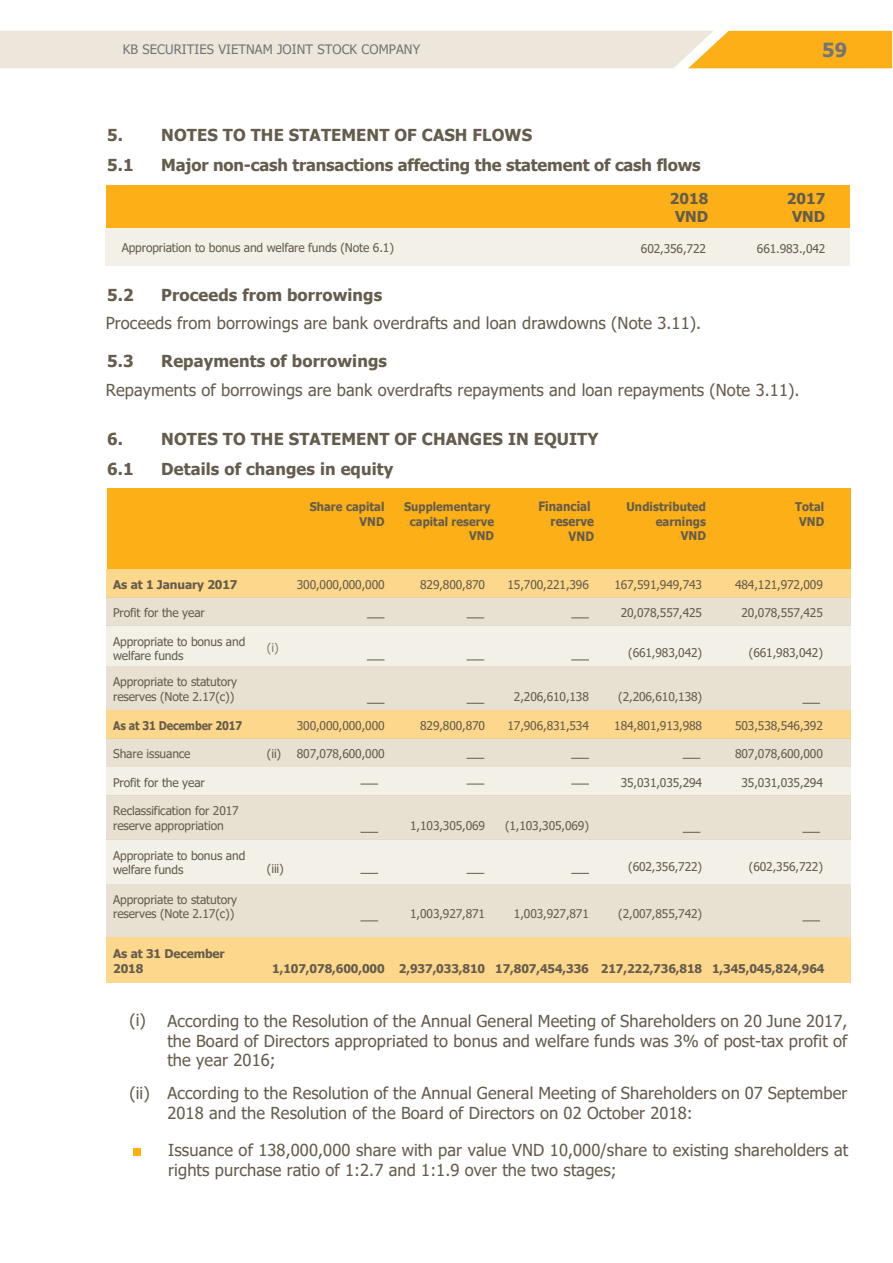
<style>
.page{position:relative;width:893px;height:1263px;background:#fff}
.page>*{position:absolute;margin:0;border:0;box-sizing:border-box;transform-origin:0 0}
.t1{font:700 19.5px "Tahoma";color:#737477}
.t2{font:16.5px/19.8px "Tahoma";letter-spacing:.005em;color:#645c4c}
.t3{font:700 16.5px/30px "Tahoma";letter-spacing:.005em;color:#645c4c}
.t4{font:700 15px/18px "Tahoma";letter-spacing:.005em;color:#645c4c;text-align:center}
.t5{font:13.05px "Tahoma";letter-spacing:.005em;color:#737477}
.t6{font:700 12.9px/15.5px "Tahoma";letter-spacing:.005em;color:#645c4c;text-align:right;scale:.89 1}
.t7{font:12px/14.4px "Tahoma";letter-spacing:-.01em;color:#645c4c}
.t8{font:700 12px/14.4px "Tahoma";letter-spacing:-.01em;color:#645c4c}
.t9{font:700 12px/14.4px "Tahoma";letter-spacing:-.01em;color:#645c4c;text-align:right;scale:.94 1}
.t10{font:700 12px/14.4px "Tahoma";letter-spacing:-.01em;color:#645c4c;text-align:right;scale:.95 1}
.t11{font:700 12px "Tahoma";letter-spacing:-.01em;color:#645c4c;scale:.89 1}
</style>
<div class="page">
<div style="left:107px;top:488px;width:743px;height:81px;background:#fcaf17"></div>
<div style="left:106px;top:569px;width:744px;height:28px;background:#fdd78b"></div>
<div style="left:106px;top:936px;width:744px;height:46px;background:#fdd78b"></div>
<div style="left:106px;top:598px;width:744px;height:28px;background:#e8e1d2"></div>
<div style="left:106px;top:626px;width:744px;height:40px;background:#f3f0e8"></div>
<div style="left:106px;top:666px;width:744px;height:44px;background:#e8e1d2"></div>
<div style="left:106px;top:710px;width:744px;height:28px;background:#fdd78b"></div>
<div style="left:106px;top:738px;width:744px;height:29px;background:#e8e1d2"></div>
<div style="left:106px;top:767px;width:744px;height:28px;background:#f3f0e8"></div>
<div style="left:106px;top:795px;width:744px;height:44px;background:#e8e1d2"></div>
<div style="left:106px;top:840px;width:744px;height:44px;background:#f3f0e8"></div>
<div style="left:106px;top:884px;width:744px;height:52px;background:#e8e1d2"></div>
<div style="left:106px;top:186px;width:744px;height:42px;background:#fcaf17"></div>
<div style="left:106px;top:228px;width:744px;height:37px;background:#f3f0e8"></div>
<div style="left:133px;top:1149px;width:7px;height:7px;background:#fcaf17"></div>
<svg style="left:367px;top:617px;width:18px;height:1px"></svg>
<svg style="left:367px;top:659px;width:18px;height:1px"></svg>
<svg style="left:467px;top:617px;width:17px;height:1px"></svg>
<svg style="left:467px;top:659px;width:17px;height:1px"></svg>
<svg style="left:367px;top:703px;width:18px;height:1px"></svg>
<svg style="left:467px;top:703px;width:17px;height:1px"></svg>
<svg style="left:467px;top:758px;width:17px;height:1px"></svg>
<svg style="left:360px;top:832px;width:18px;height:1px"></svg>
<svg style="left:360px;top:873px;width:18px;height:1px"></svg>
<svg style="left:467px;top:873px;width:17px;height:1px"></svg>
<svg style="left:571px;top:873px;width:18px;height:1px"></svg>
<svg style="left:360px;top:920px;width:18px;height:1px"></svg>
<svg style="left:571px;top:758px;width:18px;height:1px"></svg>
<svg style="left:467px;top:784px;width:17px;height:1px"></svg>
<svg style="left:360px;top:784px;width:18px;height:1px"></svg>
<svg style="left:571px;top:784px;width:18px;height:1px"></svg>
<svg style="left:683px;top:758px;width:17px;height:1px"></svg>
<svg style="left:683px;top:832px;width:17px;height:1px"></svg>
<svg style="left:802px;top:832px;width:18px;height:1px"></svg>
<svg style="left:802px;top:920px;width:18px;height:1px"></svg>
<svg style="left:571px;top:617px;width:18px;height:1px"></svg>
<svg style="left:571px;top:659px;width:18px;height:1px"></svg>
<svg style="left:802px;top:703px;width:18px;height:1px"></svg>
<svg style="left:0;top:31px;width:892px;height:37px"></svg>
<p class="t5" style="left:123px;top:41px;width:299px">KB SECURITIES VIETNAM JOINT STOCK COMPANY</p>
<h1 class="t1" style="left:822px;top:36px;width:26px">59</h1>
<h2 class="t3" style="left:107px;top:120px;width:426px">5. NOTES TO THE STATEMENT OF CASH FLOWS<br>5.1</h2>
<h2 class="t3" style="left:161px;top:150px;width:541px">Major non-cash transactions affecting the statement of cash flows</h2>
<p class="t7" style="left:122px;top:241px;width:274px">Appropriation to bonus and welfare funds (Note 6.1)</p>
<p class="t4" style="left:670px;top:190px;width:40px">2018<br>VND</p>
<p class="t7" style="left:641px;top:242px;width:67px">602,356,722</p>
<p class="t7" style="left:757px;top:242px;width:70px">661.983.,042</p>
<p class="t4" style="left:787px;top:190px;width:40px">2017<br>VND</p>
<h2 class="t3" style="left:107px;top:280px;width:28px">5.2</h2>
<h2 class="t3" style="left:161px;top:280px;width:222px">Proceeds from borrowings</h2>
<h2 class="t2" style="left:106px;top:314px;width:597px">Proceeds from borrowings are bank overdrafts and loan drawdowns (Note 3.11).</h2>
<h2 class="t3" style="left:107px;top:347px;width:28px">5.3</h2>
<h2 class="t3" style="left:161px;top:347px;width:227px">Repayments of borrowings</h2>
<h2 class="t2" style="left:106px;top:381px;width:695px">Repayments of borrowings are bank overdrafts repayments and loan repayments (Note 3.11).</h2>
<h2 class="t3" style="left:107px;top:424px;width:493px">6. NOTES TO THE STATEMENT OF CHANGES IN EQUITY<br>6.1</h2>
<h2 class="t3" style="left:161px;top:454px;width:233px">Details of changes in equity</h2>
<p class="t8" style="left:113px;top:578px;width:126px">As at 1 January 2017</p>
<p class="t7" style="left:113px;top:606px;width:93px">Profit for the year</p>
<p class="t9" style="left:310px;top:500px;width:81px">Share capital<br>VND</p>
<p class="t7" style="left:297px;top:578px;width:89px">300,000,000,000</p>
<p class="t9" style="left:404px;top:500px;width:97px">Supplementary capital reserve<br>VND</p>
<p class="t7" style="left:420px;top:578px;width:67px">829,800,870</p>
<p class="t6" style="left:538px;top:499px;width:64px">Financial reserve<br>VND</p>
<p class="t7" style="left:507px;top:578px;width:83px">15,700,221,396</p>
<p class="t7" style="left:614px;top:578px;width:89px">167,591,949,743</p>
<p class="t7" style="left:735px;top:578px;width:89px">484,121,972,009</p>
<p class="t10" style="left:626px;top:500px;width:85px">Undistributed earnings<br>VND</p>
<p class="t9" style="left:795px;top:500px;width:32px;text-align:center">Total<br>VND</p>
<p class="t7" style="left:621px;top:606px;width:83px">20,078,557,425</p>
<p class="t7" style="left:741px;top:606px;width:83px">20,078,557,425</p>
<p class="t7" style="left:113px;top:635px;width:134px">Appropriate to bonus and welfare funds</p>
<p class="t7" style="left:628px;top:646px;width:75px">(661,983,042)</p>
<p class="t7" style="left:749px;top:646px;width:75px">(661,983,042)</p>
<p class="t7" style="left:113px;top:675px;width:126px">Appropriate to statutory reserves (Note 2.17(c))</p>
<p class="t7" style="left:267px;top:641px;width:13px">(i)</p>
<p class="t7" style="left:514px;top:690px;width:76px">2,206,610,138</p>
<p class="t7" style="left:618px;top:690px;width:85px">(2,206,610,138)</p>
<p class="t11" style="left:113px;top:717px;width:147px">As at 31 December 2017</p>
<p class="t7" style="left:297px;top:719px;width:89px">300,000,000,000</p>
<p class="t7" style="left:420px;top:719px;width:67px">829,800,870</p>
<p class="t7" style="left:507px;top:719px;width:83px">17,906,831,534</p>
<p class="t7" style="left:614px;top:719px;width:89px">184,801,913,988</p>
<p class="t7" style="left:735px;top:719px;width:89px">503,538,546,392</p>
<p class="t7" style="left:113px;top:747px;width:79px">Share issuance</p>
<p class="t7" style="left:297px;top:747px;width:89px">807,078,600,000</p>
<p class="t7" style="left:735px;top:747px;width:89px">807,078,600,000</p>
<p class="t7" style="left:113px;top:776px;width:93px">Profit for the year</p>
<p class="t7" style="left:621px;top:776px;width:83px">35,031,035,294</p>
<p class="t7" style="left:741px;top:776px;width:83px">35,031,035,294</p>
<p class="t7" style="left:113px;top:804px;width:127px">Reclassification for 2017 reserve appropriation</p>
<p class="t7" style="left:113px;top:849px;width:134px">Appropriate to bonus and welfare funds</p>
<p class="t7" style="left:628px;top:860px;width:75px">(602,356,722)</p>
<p class="t7" style="left:749px;top:860px;width:75px">(602,356,722)</p>
<p class="t7" style="left:113px;top:893px;width:126px">Appropriate to statutory reserves (Note 2.17(c))</p>
<p class="t7" style="left:267px;top:747px;width:16px">(ii)</p>
<p class="t7" style="left:410px;top:819px;width:76px">1,103,305,069</p>
<p class="t7" style="left:505px;top:819px;width:85px">(1,103,305,069)</p>
<p class="t7" style="left:267px;top:862px;width:18px">(iii)</p>
<p class="t7" style="left:410px;top:907px;width:76px">1,003,927,871</p>
<p class="t7" style="left:514px;top:907px;width:76px">1,003,927,871</p>
<p class="t7" style="left:618px;top:907px;width:85px">(2,007,855,742)</p>
<p class="t8" style="left:113px;top:947px;width:113px">As at 31 December<br>2018</p>
<p class="t8" style="left:272px;top:962px;width:114px">1,107,078,600,000</p>
<p class="t8" style="left:399px;top:962px;width:88px">2,937,033,810</p>
<p class="t8" style="left:495px;top:962px;width:95px">17,807,454,336</p>
<p class="t8" style="left:601px;top:962px;width:225px">217,222,736,818 1,345,045,824,964</p>
<h2 class="t2" style="left:129px;top:1011px;width:18px">(i)</h2>
<h2 class="t2" style="left:129px;top:1083px;width:22px">(ii)</h2>
<h2 class="t2" style="left:167px;top:1012px;width:682px;text-align:justify">According to the Resolution of the Annual General Meeting of Shareholders on 20 June 2017, the Board of Directors appropriated to bonus and welfare funds was 3% of post-tax profit of the year 2016;</h2>
<h2 class="t2" style="left:167px;top:1084px;width:682px">According to the Resolution of the Annual General Meeting of Shareholders on 07 September<br>2018 and the Resolution of the Board of Directors on 02 October 2018:</h2>
<h2 class="t2" style="left:168px;top:1141px;width:682px">Issuance of 138,000,000 share with par value VND 10,000/share to existing shareholders at rights purchase ratio of 1:2.7 and 1:1.9 over the two stages;</h2>
</div>
